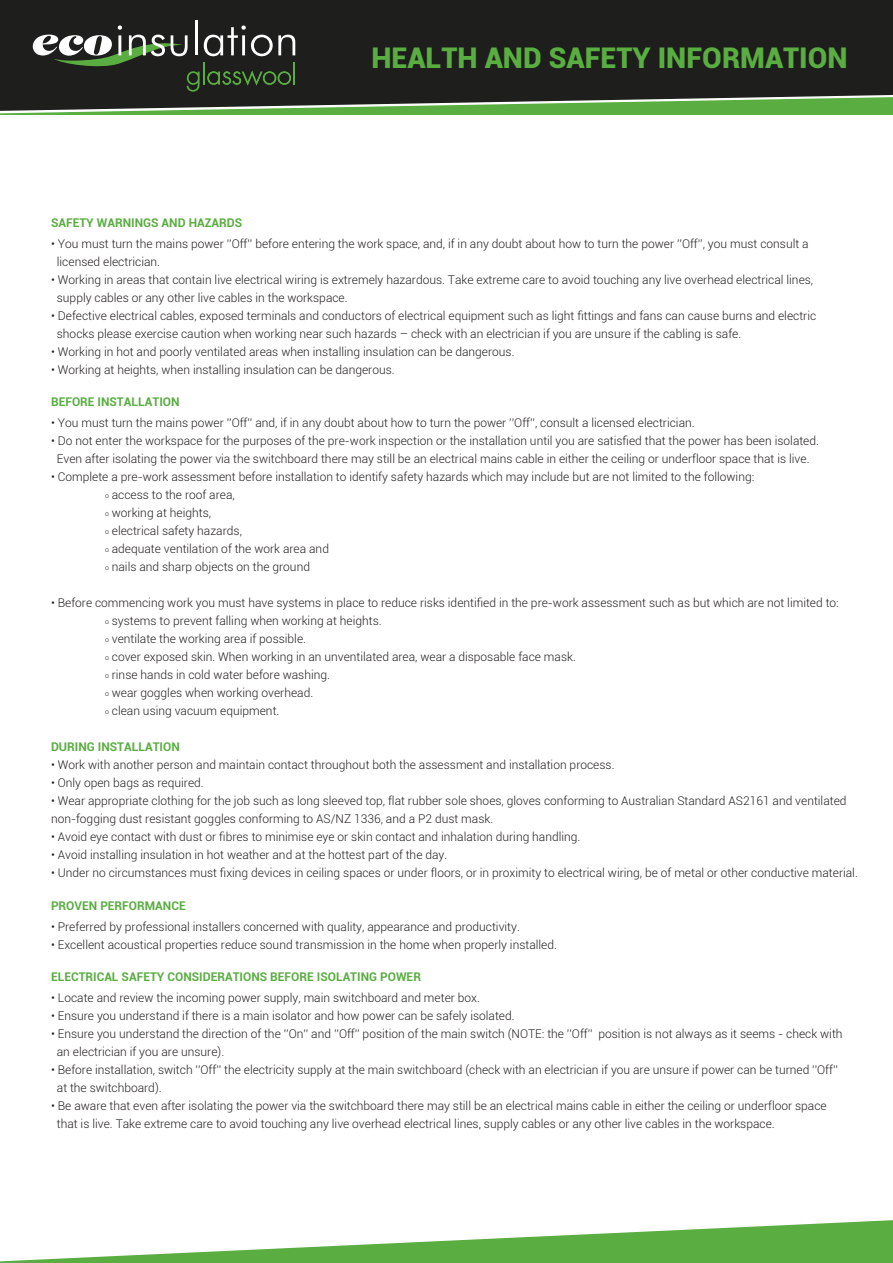
<style>
.page{position:relative;width:893px;height:1263px;background:#fff}
.page>*{position:absolute;margin:0;border:0;box-sizing:border-box;transform-origin:0 0}
.t1{font:900 28.5px "Roboto";color:#59ad41}
.t2{font:300 12px/18px "Roboto";color:#231f20}
.t3{font:700 12px "Roboto";color:#59ad41}
.s1{font-size:7.05px}
</style>
<div class="page">
<svg style="left:0;top:1220px;width:893px;height:43px"></svg>
<div style="left:0;top:0;width:893px;height:25px;background:#1e1e1d"></div>
<hr style="left:195px;top:20px;width:3px;height:35px;background:#fff">
<svg style="left:0;top:25px;width:893px;height:90px;background:#313b2d"></svg>
<hr style="left:293px;top:62px;width:2px;height:23px;background:#59ad41">
<h1 class="t1" style="left:371px;top:38px;width:478px">HEALTH AND SAFETY INFORMATION</h1>
<p class="t3" style="left:51px;top:214px;width:193px">SAFETY WARNINGS AND HAZARDS</p>
<p class="t2" style="left:57px;top:234px;width:753px;text-indent:-6px">• You must turn the mains power ''Off'' before entering the work space, and, if in any doubt about how to turn the power ''Off'', you must consult a licensed electrician.</p>
<p class="t2" style="left:57px;top:270px;width:758px;text-indent:-6px">• Working in areas that contain live electrical wiring is extremely hazardous. Take extreme care to avoid touching any live overhead electrical lines, supply cables or any other live cables in the workspace.</p>
<p class="t2" style="left:57px;top:306px;width:761px;text-indent:-6px">• Defective electrical cables, exposed terminals and conductors of electrical equipment such as light fittings and fans can cause burns and electric shocks please exercise caution when working near such hazards – check with an electrician if you are unsure if the cabling is safe.</p>
<p class="t2" style="left:51px;top:342px;width:465px">• Working in hot and poorly ventilated areas when installing insulation can be dangerous.</p>
<p class="t2" style="left:51px;top:360px;width:345px">• Working at heights, when installing insulation can be dangerous.</p>
<p class="t3" style="left:51px;top:394px;width:130px">BEFORE INSTALLATION</p>
<p class="t2" style="left:51px;top:414px;width:645px">• You must turn the mains power ''Off'' and, if in any doubt about how to turn the power ''Off'', consult a licensed electrician.</p>
<p class="t2" style="left:51px;top:432px;width:769px;text-align:center">• Do not enter the workspace for the purposes of the pre-work inspection or the installation until you are satisfied that the power has been isolated.<br>Even after isolating the power via the switchboard there may still be an electrical mains cable in either the ceiling or underfloor space that is live.</p>
<p class="t2" style="left:105px;top:468px;width:651px;text-indent:-54px">• Complete a pre-work assessment before installation to identify safety hazards which may include but are not limited to the following: <span class="s1">o</span> access to the roof area,<br><span class="s1">o</span> working at heights,<br><span class="s1">o</span> electrical safety hazards,<br><span class="s1">o</span> adequate ventilation of the work area and<br><span class="s1">o</span> nails and sharp objects on the ground</p>
<p class="t2" style="left:105px;top:594px;width:735px;text-indent:-54px">• Before commencing work you must have systems in place to reduce risks identified in the pre-work assessment such as but which are not limited to: <span class="s1">o</span> systems to prevent falling when working at heights.<br><span class="s1">o</span> ventilate the working area if possible.<br><span class="s1">o</span> cover exposed skin. When working in an unventilated area, wear a disposable face mask.<br><span class="s1">o</span> rinse hands in cold water before washing.<br><span class="s1">o</span> wear goggles when working overhead.<br><span class="s1">o</span> clean using vacuum equipment.</p>
<p class="t3" style="left:51px;top:739px;width:130px">DURING INSTALLATION</p>
<p class="t2" style="left:51px;top:756px;width:565px">• Work with another person and maintain contact throughout both the assessment and installation process.</p>
<p class="t2" style="left:51px;top:774px;width:154px">• Only open bags as required.</p>
<p class="t2" style="left:51px;top:792px;width:797px">• Wear appropriate clothing for the job such as long sleeved top, flat rubber sole shoes, gloves conforming to Australian Standard AS2161 and ventilated non-fogging dust resistant goggles conforming to AS/NZ 1336, and a P2 dust mask.</p>
<p class="t2" style="left:51px;top:828px;width:531px">• Avoid eye contact with dust or fibres to minimise eye or skin contact and inhalation during handling.</p>
<p class="t2" style="left:51px;top:846px;width:398px">• Avoid installing insulation in hot weather and at the hottest part of the day.</p>
<p class="t2" style="left:51px;top:864px;width:808px">• Under no circumstances must fixing devices in ceiling spaces or under floors, or in proximity to electrical wiring, be of metal or other conductive material.</p>
<p class="t3" style="left:51px;top:897px;width:136px">PROVEN PERFORMANCE</p>
<p class="t2" style="left:51px;top:917px;width:470px">• Preferred by professional installers concerned with quality, appearance and productivity.</p>
<p class="t2" style="left:51px;top:935px;width:507px">• Excellent acoustical properties reduce sound transmission in the home when properly installed.</p>
<p class="t3" style="left:51px;top:968px;width:371px">ELECTRICAL SAFETY CONSIDERATIONS BEFORE ISOLATING POWER</p>
<p class="t2" style="left:51px;top:988px;width:430px">• Locate and review the incoming power supply, main switchboard and meter box.</p>
<p class="t2" style="left:51px;top:1006px;width:465px">• Ensure you understand if there is a main isolator and how power can be safely isolated.</p>
<p class="t2" style="left:57px;top:1024px;width:787px;text-indent:-6px">• Ensure you understand the direction of the ''On'' and ''Off'' position of the main switch (NOTE: the ''Off'' position is not always as it seems - check with an electrician if you are unsure).</p>
<p class="t2" style="left:57px;top:1060px;width:783px;text-indent:-6px">• Before installation, switch ''Off'' the electricity supply at the main switchboard (check with an electrician if you are unsure if power can be turned ''Off'' at the switchboard).</p>
<p class="t2" style="left:57px;top:1096px;width:771px;text-indent:-6px">• Be aware that even after isolating the power via the switchboard there may still be an electrical mains cable in either the ceiling or underfloor space that is live. Take extreme care to avoid touching any live overhead electrical lines, supply cables or any other live cables in the workspace.</p>
</div>
